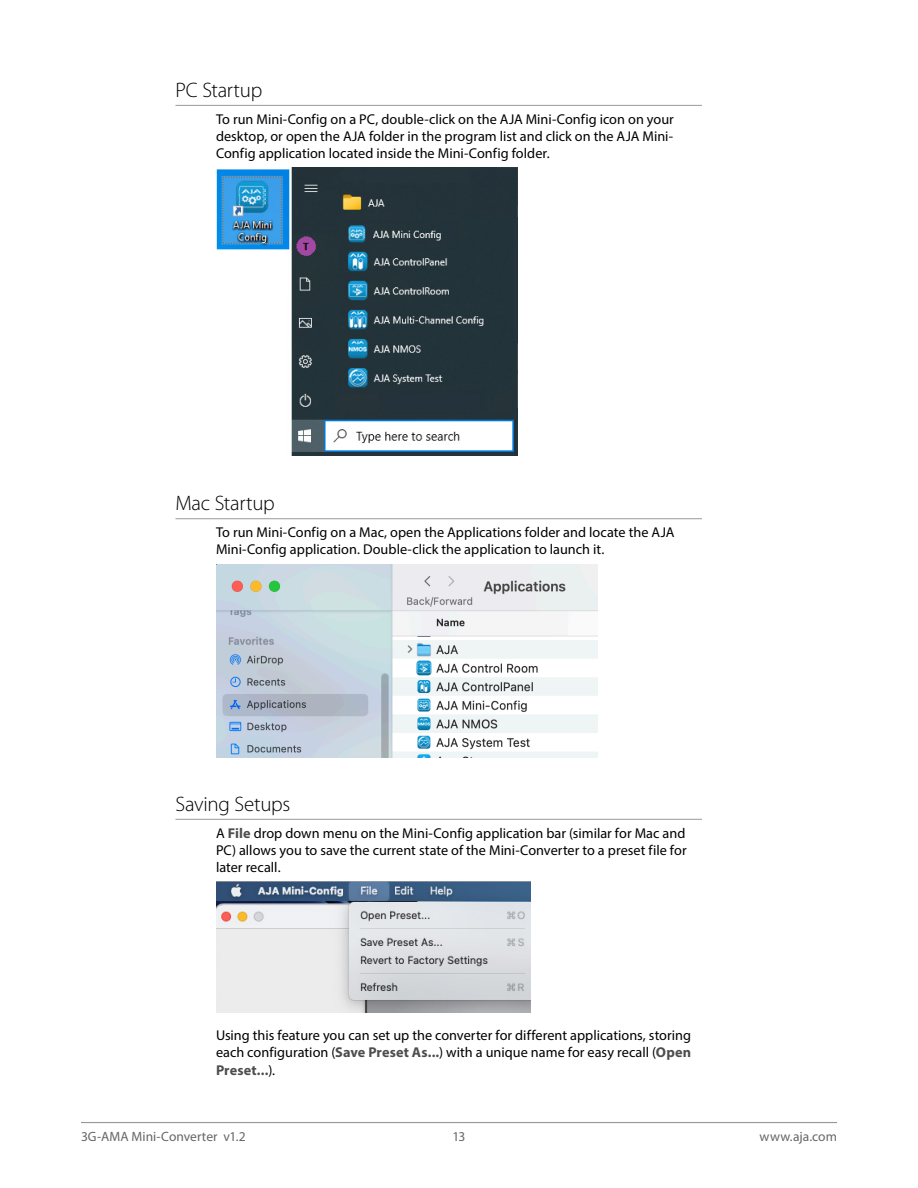
<style>
.page{position:relative;width:918px;height:1188px;background:#fff}
.page>*{position:absolute;margin:0;border:0;box-sizing:border-box;transform-origin:0 0}
._3Head{font:300 21px "Myriad Pro";letter-spacing:-.01em;color:#000}
.Body{font:14.25px/17.1px "Myriad Pro";color:#000;text-align:justify}
.t1{font:13.5px "Myriad Pro";color:#666}
.s1{font-weight:700;color:#4d4d4d}
</style>
<div class="page">
<hr style="left:81px;top:1122px;width:756px;height:1px;background:#999">
<hr style="left:176px;top:105px;width:526px;height:1px;background:#999">
<hr style="left:176px;top:518px;width:526px;height:1px;background:#999">
<hr style="left:176px;top:819px;width:526px;height:1px;background:#999">
<img style="left:216px;top:168px;width:302px;height:288px">
<img style="left:216px;top:564px;width:381px;height:194px">
<img style="left:216px;top:882px;width:314px;height:130px">
<p class="_3Head" style="left:176px;top:78px;width:88px">PC Startup</p>
<p class="Body" style="left:216px;top:110px;width:459px">To run Mini-Config on a PC, double-click on the AJA Mini-Config icon on your desktop, or open the AJA folder in the program list and click on the AJA Mini-Config application located inside the Mini-Config folder.</p>
<p class="_3Head" style="left:176px;top:492px;width:101px">Mac Startup</p>
<p class="Body" style="left:216px;top:524px;width:460px">To run Mini-Config on a Mac, open the Applications folder and locate the AJA<br>Mini-Config application. Double-click the application to launch it.</p>
<p class="_3Head" style="left:176px;top:792px;width:116px">Saving Setups</p>
<p class="Body" style="left:216px;top:824px;width:472px">A <span class="s1">File</span> drop down menu on the Mini-Config application bar (similar for Mac and PC) allows you to save the current state of the Mini-Converter to a preset file for later recall.</p>
<p class="Body" style="left:216px;top:1027px;width:477px">Using this feature you can set up the converter for different applications, storing each configuration (<span class="s1">Save Preset As...</span>) with a unique name for easy recall (<span class="s1">Open Preset...</span>).</p>
<p class="t1" style="left:81px;top:1128px;width:166px">3G-AMA Mini-Converter v1.2</p>
<p class="t1" style="left:453px;top:1128px;width:15px">13</p>
<p class="t1" style="left:760px;top:1128px;width:79px">www.aja.com</p>
</div>
